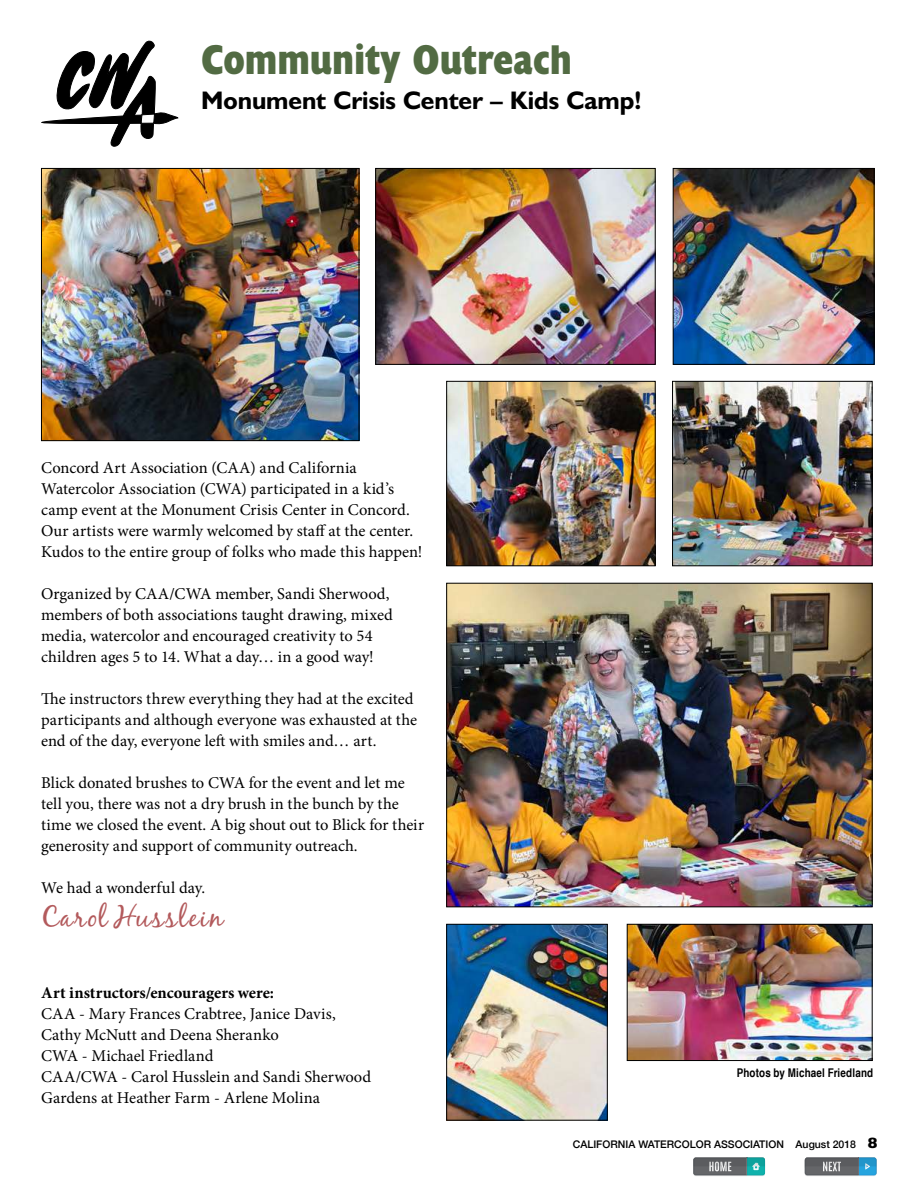
<style>
.page{position:relative;width:918px;height:1188px;background:#fff}
.page>*{position:absolute;margin:0;border:0;box-sizing:border-box;transform-origin:0 0}
.t1{font:700 condensed 42px "Humanist 521 BT Xtra";color:#526b43}
.t2{font:28.5px "Black Jack";letter-spacing:.065em;color:#b35a5c}
.t3{font:700 25.5px "Humanist 521 BT";color:#000}
.t4{font:16.5px/21px "Minion Pro";color:#000}
.t5{font:700 16.5px "Minion Pro";color:#000}
.t6{font:700 condensed 12px "Helvetica";letter-spacing:.015em;color:#000}
.t7{font:500 10.5px "Helvetica Neue";color:#000}
.s1{font-family:"Humanist 521 BT";font-weight:800;font-size:15px}
</style>
<div class="page">
<svg style="left:693px;top:1157px;width:72px;height:19px"></svg>
<svg style="left:805px;top:1157px;width:71px;height:19px"></svg>
<svg style="left:41px;top:40px;width:137px;height:107px"></svg>
<img style="left:43px;top:170px;width:314px;height:269px">
<div style="left:41px;top:168px;width:318px;height:273px;border:1px solid #000"></div>
<img style="left:448px;top:926px;width:158px;height:193px">
<div style="left:446px;top:924px;width:162px;height:197px;border:1px solid #000"></div>
<img style="left:675px;top:170px;width:198px;height:193px">
<div style="left:673px;top:168px;width:202px;height:197px;border:1px solid #000"></div>
<img style="left:448px;top:383px;width:206px;height:181px">
<div style="left:446px;top:381px;width:210px;height:185px;border:1px solid #000"></div>
<img style="left:629px;top:926px;width:242px;height:133px">
<div style="left:627px;top:924px;width:246px;height:137px;border:1px solid #000"></div>
<img style="left:674px;top:383px;width:197px;height:181px">
<div style="left:672px;top:381px;width:201px;height:185px;border:1px solid #000"></div>
<img style="left:377px;top:170px;width:277px;height:193px">
<div style="left:375px;top:168px;width:281px;height:197px;border:1px solid #000"></div>
<img style="left:448px;top:585px;width:423px;height:320px">
<div style="left:446px;top:583px;width:427px;height:324px;border:1px solid #000"></div>
<h1 class="t1" style="left:201px;top:34px;width:372px">Community Outreach</h1>
<h3 class="t3" style="left:201px;top:84px;width:442px">Monument Crisis Center – Kids Camp!</h3>
<p class="t4" style="left:41px;top:458px;width:383px">Concord Art Association (CAA) and California Watercolor Association (CWA) participated in a kid’s camp event at the Monument Crisis Center in Concord.<br>Our artists were warmly welcomed by staff at the center.<br>Kudos to the entire group of folks who made this happen!</p>
<p class="t4" style="left:41px;top:584px;width:353px">Organized by CAA/CWA member, Sandi Sherwood, members of both associations taught drawing, mixed media, watercolor and encouraged creativity to 54 children ages 5 to 14. What a day… in a good way!</p>
<p class="t4" style="left:41px;top:689px;width:377px">The instructors threw everything they had at the excited participants and although everyone was exhausted at the end of the day, everyone left with smiles and… art.</p>
<p class="t4" style="left:41px;top:773px;width:384px">Blick donated brushes to CWA for the event and let me tell you, there was not a dry brush in the bunch by the time we closed the event. A big shout out to Blick for their generosity and support of community outreach.</p>
<p class="t4" style="left:41px;top:878px;width:166px">We had a wonderful day.</p>
<h2 class="t2" style="left:41px;top:899px;width:183px">Carol Husslein</h2>
<p class="t5" style="left:41px;top:981px;width:235px">Art instructors/encouragers were:</p>
<p class="t4" style="left:41px;top:1004px;width:331px">CAA - Mary Frances Crabtree, Janice Davis, Cathy McNutt and Deena Sheranko<br>CWA - Michael Friedland<br>CAA/CWA - Carol Husslein and Sandi Sherwood Gardens at Heather Farm - Arlene Molina</p>
<p class="t6" style="left:737px;top:1065px;width:138px">Photos by Michael Friedland</p>
<p class="t7" style="left:573px;top:1135px;width:306px">CALIFORNIA WATERCOLOR ASSOCIATION August 2018 <span class="s1">8</span></p>
</div>
